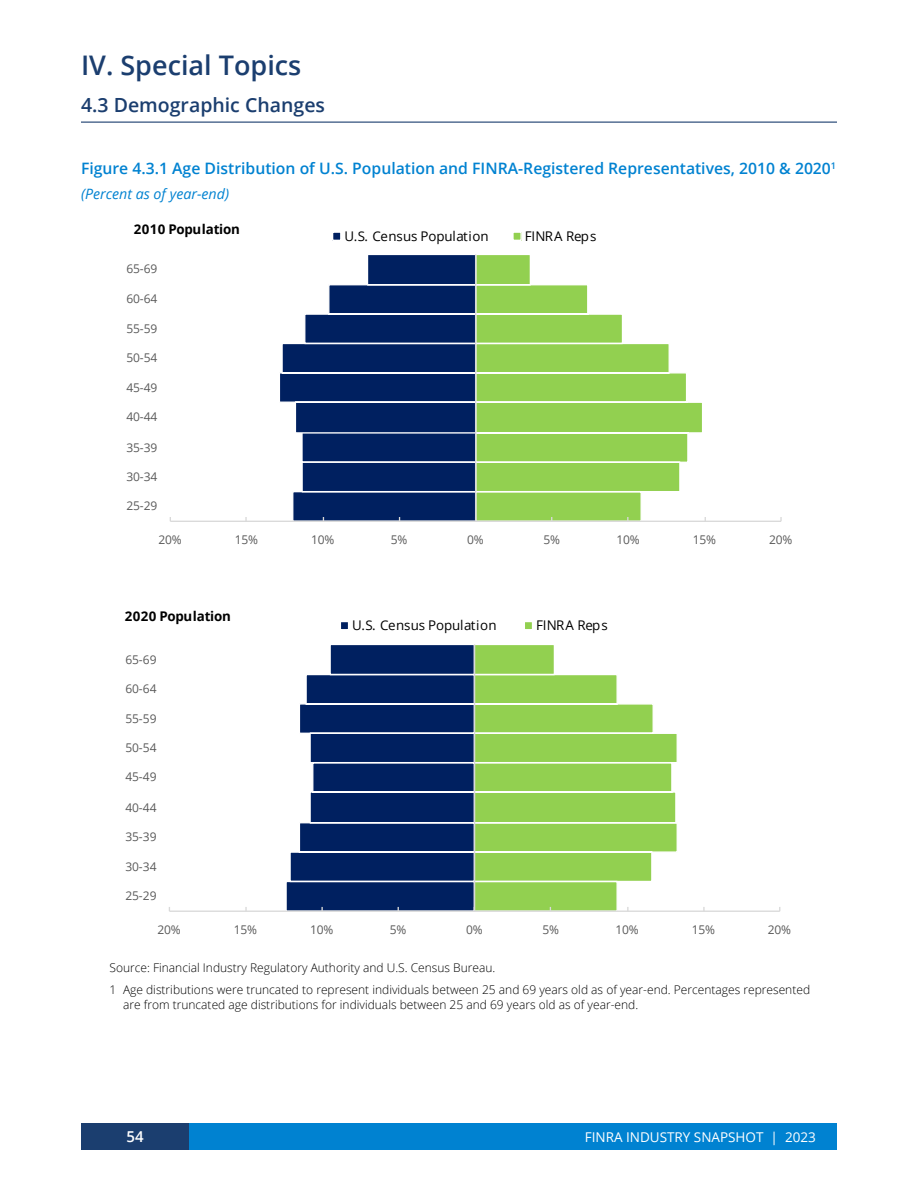
<style>
.page{position:relative;width:918px;height:1188px;background:#fff}
.page>*{position:absolute;margin:0;border:0;box-sizing:border-box;transform-origin:0 0}
.t1{font:600 27px "Open Sans";color:#1b3e6f}
.t2{font:600 19.5px "Open Sans";color:#1b3e6f}
.t3{font:600 15.75px "Open Sans";color:#0082d1}
.t4{font:600 15px "Open Sans";color:#fff}
.t5{font:italic 14.25px "Open Sans";color:#0082d1}
.t6{font:13.5px "Open Sans";color:#fff}
.t7{font:13.35px "Open Sans";letter-spacing:-.005em;color:#000}
.t8{font:700 13.35px "Open Sans";letter-spacing:-.005em;color:#000}
.t9{font:300 12px/21.8px "Open Sans";color:#000}
.t10{font:12px "Open Sans";letter-spacing:-.015em;color:#595959}
.t11{font:10.65px/14.7px "Open Sans";letter-spacing:-.005em;color:#000}
</style>
<div class="page">
<div style="left:162px;top:1123px;width:675px;height:27px;background:#0082d1"></div>
<div style="left:81px;top:1123px;width:108px;height:27px;background:#1b3e6f"></div>
<svg style="left:476px;top:645px;width:203px;height:266px"></svg>
<svg style="left:285px;top:645px;width:191px;height:266px"></svg>
<hr style="left:169px;top:911px;width:611px;height:1px;background:#d9d9d9">
<hr style="left:474px;top:644px;width:1px;height:267px;background:#d9d9d9">
<div style="left:340px;top:622px;width:9px;height:8px;background:#002060"></div>
<div style="left:340px;top:621px;width:9px;height:9px;border:1px solid #fff"></div>
<div style="left:524px;top:622px;width:9px;height:8px;background:#92d050"></div>
<div style="left:524px;top:621px;width:9px;height:9px;border:1px solid #fff"></div>
<svg style="left:477px;top:255px;width:227px;height:266px"></svg>
<svg style="left:278px;top:255px;width:199px;height:266px"></svg>
<hr style="left:170px;top:521px;width:611px;height:1px;background:#d9d9d9">
<hr style="left:475px;top:254px;width:1px;height:267px;background:#d9d9d9">
<div style="left:333px;top:232px;width:8px;height:8px;background:#002060"></div>
<div style="left:332px;top:231px;width:9px;height:10px;border:1px solid #fff"></div>
<div style="left:513px;top:232px;width:8px;height:8px;background:#92d050"></div>
<div style="left:512px;top:231px;width:10px;height:10px;border:1px solid #fff"></div>
<hr style="left:81px;top:122px;width:756px;height:1px;background:#1b3e6f">
<h1 class="t1" style="left:81px;top:46px;width:222px">IV. Special Topics</h1>
<h2 class="t2" style="left:81px;top:91px;width:246px">4.3 Demographic Changes</h2>
<h3 class="t3" style="left:81px;top:158px;width:757px">Figure 4.3.1 Age Distribution of U.S. Population and FINRA-Registered Representatives, 2010 &amp; 2020<sup>1</sup></h3>
<h3 class="t5" style="left:81px;top:184px;width:150px">(Percent as of year-end)</h3>
<p class="t8" style="left:134px;top:220px;width:108px">2010 Population</p>
<p class="t10" style="left:127px;top:260px;width:32px">65-69</p>
<p class="t10" style="left:127px;top:291px;width:32px">60-64</p>
<p class="t10" style="left:127px;top:320px;width:32px">55-59</p>
<p class="t10" style="left:127px;top:350px;width:32px">50-54</p>
<p class="t10" style="left:127px;top:379px;width:32px">45-49</p>
<p class="t10" style="left:127px;top:408px;width:32px">40-44</p>
<p class="t10" style="left:127px;top:439px;width:32px">35-39</p>
<p class="t10" style="left:127px;top:468px;width:32px">30-34</p>
<p class="t10" style="left:127px;top:498px;width:32px">25-29</p>
<p class="t7" style="left:344px;top:227px;width:146px">U.S. Census Population</p>
<p class="t7" style="left:525px;top:227px;width:73px">FINRA Reps</p>
<p class="t10" style="left:159px;top:531px;width:25px">20%</p>
<p class="t10" style="left:235px;top:531px;width:25px">15%</p>
<p class="t10" style="left:311px;top:531px;width:25px">10%</p>
<p class="t10" style="left:391px;top:531px;width:18px">5%</p>
<p class="t10" style="left:467px;top:531px;width:18px">0%</p>
<p class="t10" style="left:544px;top:531px;width:18px">5%</p>
<p class="t10" style="left:617px;top:531px;width:25px">10%</p>
<p class="t10" style="left:693px;top:531px;width:25px">15%</p>
<p class="t10" style="left:769px;top:531px;width:25px">20%</p>
<p class="t8" style="left:125px;top:607px;width:108px">2020 Population</p>
<p class="t10" style="left:126px;top:651px;width:32px">65-69</p>
<p class="t10" style="left:126px;top:681px;width:32px">60-64</p>
<p class="t10" style="left:126px;top:710px;width:32px">55-59</p>
<p class="t10" style="left:126px;top:739px;width:32px">50-54</p>
<p class="t10" style="left:126px;top:769px;width:32px">45-49</p>
<p class="t10" style="left:126px;top:799px;width:32px">40-44</p>
<p class="t10" style="left:126px;top:829px;width:32px">35-39</p>
<p class="t10" style="left:126px;top:858px;width:32px">30-34</p>
<p class="t10" style="left:126px;top:888px;width:32px">25-29</p>
<p class="t7" style="left:352px;top:617px;width:146px">U.S. Census Population</p>
<p class="t7" style="left:536px;top:617px;width:73px">FINRA Reps</p>
<p class="t10" style="left:158px;top:921px;width:25px">20%</p>
<p class="t10" style="left:234px;top:921px;width:25px">15%</p>
<p class="t10" style="left:310px;top:921px;width:25px">10%</p>
<p class="t10" style="left:390px;top:921px;width:18px">5%</p>
<p class="t10" style="left:466px;top:921px;width:18px">0%</p>
<p class="t10" style="left:543px;top:921px;width:18px">5%</p>
<p class="t10" style="left:615px;top:921px;width:25px">10%</p>
<p class="t10" style="left:692px;top:921px;width:25px">15%</p>
<p class="t10" style="left:768px;top:921px;width:25px">20%</p>
<p class="t11" style="left:125px;top:958px;width:358px">Source: Financial Industry Regulatory Authority and U.S. Census Bureau.</p>
<p class="t11" style="left:125px;top:986px;width:658px"><sup>1</sup>Age distributions were truncated to represent individuals between 25 and 64 years old as of year-end. Percentages represented are from truncated age distributions for individuals between 25 and 64 years old as of year-end.</p>
<p class="t9" style="left:110px;top:956px;width:702px">Source: Financial Industry Regulatory Authority and U.S. Census Bureau.<br>1 Age distributions were truncated to represent individuals between 25 and 69 years old as of year-end. Percentages represented</p>
<p class="t9" style="left:123px;top:993px;width:517px">are from truncated age distributions for individuals between 25 and 69 years old as of year-end.</p>
<h3 class="t4" style="left:126px;top:1127px;width:19px">54</h3>
<p class="t6" style="left:585px;top:1128px;width:233px">FINRA INDUSTRY SNAPSHOT | 2023</p>
</div>
